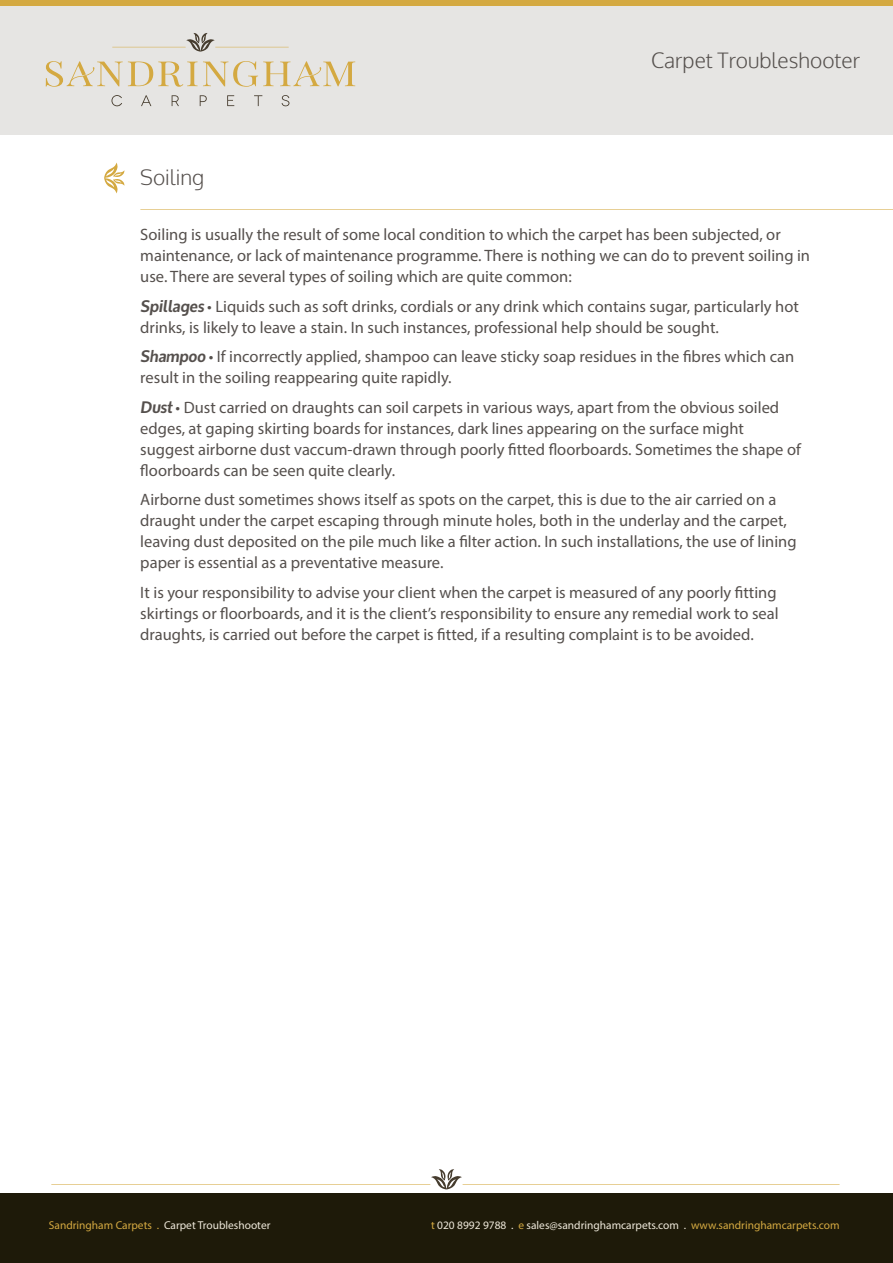
<style>
.page{position:relative;width:893px;height:1263px;background:#fff}
.page>*{position:absolute;margin:0;border:0;box-sizing:border-box;transform-origin:0 0}
.t1{font:300 21px "Oxygen";color:#55504d}
.t2{font:16.5px/21px "Myriad Pro";color:#55504d}
.t3{font:11.4px "Myriad Pro";color:#eee8da}
.s1{font-family:"Oxygen";font-weight:700;font-style:italic}
.s2{color:#d4a941}
</style>
<div class="page">
<div style="left:0;top:1193px;width:893px;height:70px;background:#1e1a09"></div>
<svg style="left:51px;top:1169px;width:789px;height:20px"></svg>
<div style="left:0;top:0;width:893px;height:135px;background:#e6e5e3"></div>
<div style="left:0;top:0;width:893px;height:5px;background:#d4a941"></div>
<svg style="left:111px;top:95px;width:11px;height:11px"></svg>
<svg style="left:141px;top:95px;width:10px;height:11px"></svg>
<svg style="left:172px;top:95px;width:7px;height:11px"></svg>
<svg style="left:200px;top:95px;width:7px;height:11px"></svg>
<svg style="left:227px;top:95px;width:7px;height:11px"></svg>
<svg style="left:254px;top:95px;width:8px;height:11px"></svg>
<svg style="left:282px;top:95px;width:7px;height:11px"></svg>
<svg style="left:46px;top:61px;width:309px;height:26px"></svg>
<svg style="left:112px;top:33px;width:177px;height:19px"></svg>
<svg style="left:104px;top:163px;width:20px;height:30px"></svg>
<svg style="left:140px;top:209px;width:753px;height:1px"></svg>
<p class="t1" style="left:651px;top:48px;width:210px">Carpet Troubleshooter</p>
<p class="t1" style="left:140px;top:164px;width:65px">Soiling</p>
<p class="t2" style="left:140px;top:224px;width:671px">Soiling is usually the result of some local condition to which the carpet has been subjected, or maintenance, or lack of maintenance programme. There is nothing we can do to prevent soiling in use. There are several types of soiling which are quite common:</p>
<p class="t2" style="left:140px;top:295px;width:660px"><span class="s1">Spillages</span> • Liquids such as soft drinks, cordials or any drink which contains sugar, particularly hot drinks, is likely to leave a stain. In such instances, professional help should be sought.</p>
<p class="t2" style="left:140px;top:346px;width:655px"><span class="s1">Shampoo</span> • If incorrectly applied, shampoo can leave sticky soap residues in the fibres which can result in the soiling reappearing quite rapidly.</p>
<p class="t2" style="left:140px;top:396px;width:662px"><span class="s1">Dust</span> • Dust carried on draughts can soil carpets in various ways, apart from the obvious soiled edges, at gaping skirting boards for instances, dark lines appearing on the surface might suggest airborne dust vaccum-drawn through poorly fitted floorboards. Sometimes the shape of floorboards can be seen quite clearly.</p>
<p class="t2" style="left:140px;top:489px;width:658px">Airborne dust sometimes shows itself as spots on the carpet, this is due to the air carried on a draught under the carpet escaping through minute holes, both in the underlay and the carpet, leaving dust deposited on the pile much like a filter action. In such installations, the use of lining paper is essential as a preventative measure.</p>
<p class="t2" style="left:140px;top:581px;width:640px;text-align:justify">It is your responsibility to advise your client when the carpet is measured of any poorly fitting skirtings or floorboards, and it is the client’s responsibility to ensure any remedial work to seal draughts, is carried out before the carpet is fitted, if a resulting complaint is to be avoided.</p>
<p class="t3" style="left:49px;top:1218px;width:223px"><span class="s2">Sandringham Carpets .</span> Carpet Troubleshooter</p>
<p class="t3" style="left:431px;top:1218px;width:410px"><span class="s2">t</span> 020 8992 9788 . <span class="s2">e</span> sales@sandringhamcarpets.com . <span class="s2">www.sandringhamcarpets.com</span></p>
</div>
